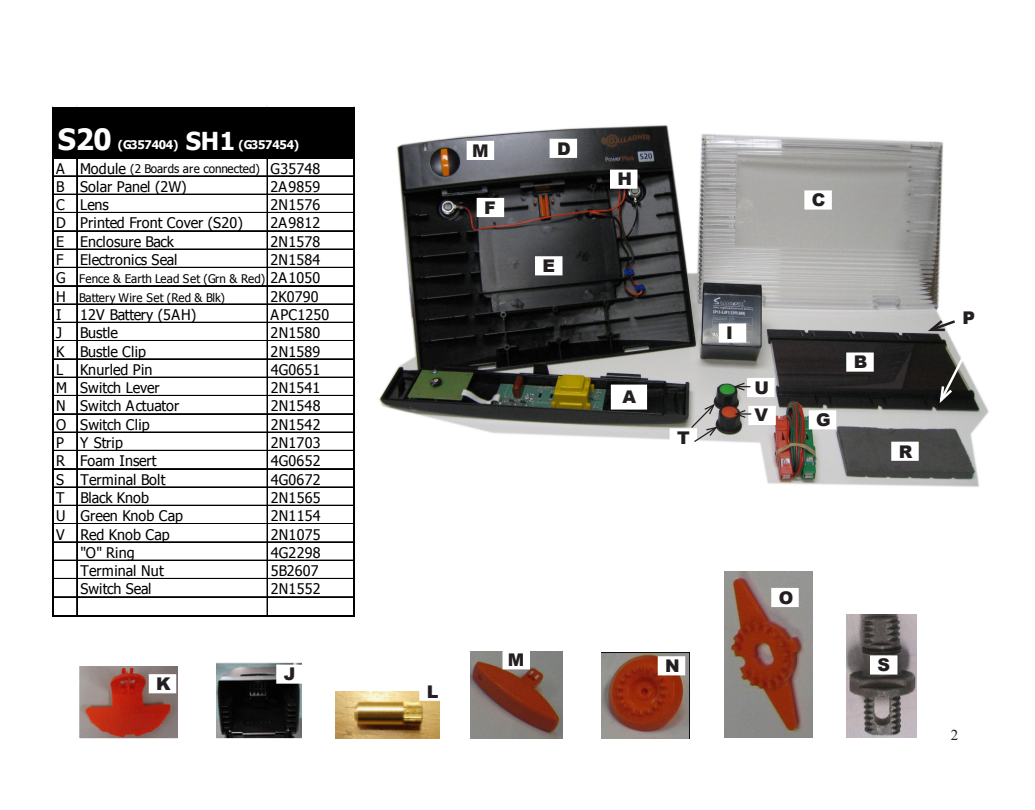
<style>
.page{position:relative;width:1035px;height:810px;background:#fff}
.page>*{position:absolute;margin:0;border:0;box-sizing:border-box;transform-origin:0 0}
.t1{font:700 29.25px "Tahoma";color:#fff}
.t2{font:900 17.5px "Arial";color:#231f20}
.t3{font:15px "Times New Roman";color:#231f20}
.t4{font:14.62px "Tahoma";letter-spacing:.015em;color:#000}
.t5{font:14.62px "Tahoma";letter-spacing:-.005em;color:#000}
.t6{font:14.62px "Tahoma";letter-spacing:-.01em;color:#000}
.t7{font:14.62px "Tahoma";letter-spacing:-.025em;color:#000}
.t8{font:11.88px/24.4px "Tahoma";letter-spacing:.01em;color:#000}
.s1{font-weight:700;color:#fff}
.s2{font-weight:700;font-size:24.75px;color:#fff}
.s3{font-size:14.62px}
</style>
<div class="page">
<img style="left:342px;top:106px;width:647px;height:399px">
<img style="left:80px;top:666px;width:98px;height:73px">
<img style="left:217px;top:663px;width:84px;height:76px">
<img style="left:335px;top:692px;width:105px;height:47px">
<img style="left:470px;top:651px;width:93px;height:88px">
<img style="left:602px;top:653px;width:88px;height:86px">
<img style="left:725px;top:571px;width:87px;height:167px">
<img style="left:847px;top:615px;width:70px;height:123px">
<div style="left:467px;top:141px;width:27px;height:19px;background:#fff"></div>
<div style="left:611px;top:385px;width:36px;height:25px;background:#fff;border:2px solid #fff"></div>
<div style="left:550px;top:139px;width:27px;height:19px;background:#fff;border:2px solid #fff"></div>
<div style="left:477px;top:198px;width:27px;height:19px;background:#fff"></div>
<div style="left:535px;top:256px;width:27px;height:19px;background:#fff;border:2px solid #fff"></div>
<div style="left:610px;top:170px;width:28px;height:19px;background:#fff;border:2px solid #fff"></div>
<div style="left:719px;top:323px;width:27px;height:20px;background:#fff;border:2px solid #fff"></div>
<div style="left:804px;top:190px;width:28px;height:20px;background:#fff;border:2px solid #fff"></div>
<div style="left:891px;top:442px;width:28px;height:19px;background:#fff;border:2px solid #fff"></div>
<div style="left:846px;top:352px;width:28px;height:20px;background:#fff;border:2px solid #fff"></div>
<div style="left:809px;top:410px;width:27px;height:19px;background:#fff;border:2px solid #fff"></div>
<div style="left:670px;top:428px;width:27px;height:20px;background:#fff;border:2px solid #fff"></div>
<div style="left:747px;top:378px;width:28px;height:19px;background:#fff"></div>
<div style="left:748px;top:406px;width:28px;height:19px;background:#fff"></div>
<div style="left:870px;top:655px;width:28px;height:20px;background:#fff;border:2px solid #fff"></div>
<div style="left:771px;top:588px;width:28px;height:19px;background:#fff;border:2px solid #fff"></div>
<div style="left:658px;top:656px;width:27px;height:19px;background:#fff;border:2px solid #fff"></div>
<div style="left:502px;top:650px;width:28px;height:19px;background:#fff"></div>
<div style="left:419px;top:682px;width:28px;height:19px;background:#fff;border:2px solid #fff"></div>
<div style="left:276px;top:664px;width:28px;height:20px;background:#fff;border:2px solid #fff"></div>
<div style="left:149px;top:674px;width:27px;height:19px;background:#fff;border:2px solid #fff"></div>
<svg style="left:690px;top:402px;width:29px;height:41px"></svg>
<svg style="left:732px;top:382px;width:18px;height:10px"></svg>
<svg style="left:732px;top:409px;width:19px;height:10px"></svg>
<div style="left:955px;top:308px;width:27px;height:20px;background:#fff"></div>
<svg style="left:924px;top:318px;width:55px;height:88px"></svg>
<div style="left:53px;top:108px;width:302px;height:49px;background:#000"></div>
<hr style="left:52px;top:107px;width:2px;height:510px;background:#000">
<hr style="left:76px;top:158px;width:1px;height:457px;background:#000">
<hr style="left:77px;top:158px;width:1px;height:457px;background:#000">
<hr style="left:267px;top:158px;width:1px;height:457px;background:#000">
<hr style="left:353px;top:109px;width:2px;height:508px;background:#000">
<hr style="left:54px;top:107px;width:301px;height:2px;background:#000">
<hr style="left:54px;top:156px;width:301px;height:2px;background:#000">
<hr style="left:54px;top:176px;width:299px;height:1px;background:#000">
<hr style="left:54px;top:194px;width:299px;height:1px;background:#000">
<hr style="left:54px;top:212px;width:299px;height:1px;background:#000">
<hr style="left:54px;top:230px;width:299px;height:1px;background:#000">
<hr style="left:54px;top:231px;width:299px;height:1px;background:#000">
<hr style="left:54px;top:249px;width:299px;height:1px;background:#000">
<hr style="left:54px;top:267px;width:299px;height:1px;background:#000">
<hr style="left:54px;top:285px;width:299px;height:1px;background:#000">
<hr style="left:54px;top:286px;width:299px;height:1px;background:#000">
<hr style="left:54px;top:304px;width:299px;height:1px;background:#000">
<hr style="left:54px;top:322px;width:299px;height:1px;background:#000">
<hr style="left:54px;top:340px;width:299px;height:1px;background:#000">
<hr style="left:54px;top:359px;width:299px;height:1px;background:#000">
<hr style="left:54px;top:377px;width:299px;height:1px;background:#000">
<hr style="left:54px;top:395px;width:299px;height:1px;background:#000">
<hr style="left:54px;top:413px;width:299px;height:1px;background:#000">
<hr style="left:54px;top:414px;width:299px;height:1px;background:#000">
<hr style="left:54px;top:432px;width:299px;height:1px;background:#000">
<hr style="left:54px;top:450px;width:299px;height:1px;background:#000">
<hr style="left:54px;top:468px;width:299px;height:1px;background:#000">
<hr style="left:54px;top:469px;width:299px;height:1px;background:#000">
<hr style="left:54px;top:487px;width:299px;height:1px;background:#000">
<hr style="left:54px;top:505px;width:299px;height:1px;background:#000">
<hr style="left:54px;top:523px;width:299px;height:1px;background:#000">
<hr style="left:54px;top:542px;width:299px;height:1px;background:#000">
<hr style="left:54px;top:560px;width:299px;height:1px;background:#000">
<hr style="left:54px;top:578px;width:299px;height:1px;background:#000">
<hr style="left:54px;top:596px;width:299px;height:1px;background:#000">
<hr style="left:54px;top:597px;width:299px;height:1px;background:#000">
<hr style="left:54px;top:615px;width:301px;height:2px;background:#000">
<p class="t1" style="left:58px;top:119px;width:55px">S20</p>
<p class="t8" style="left:56px;top:132px;width:266px;text-indent:62px"><span class="s1">(G357404)</span> <span class="s2">SH1</span> <span class="s1">(G357454)<br></span><span class="s3">A Module</span> (2 Boards are connected) <span class="s3">G35748</span></p>
<p class="t4" style="left:56px;top:177px;width:132px">B Solar Panel (2W)</p>
<p class="t4" style="left:271px;top:177px;width:51px">2A9859</p>
<p class="t4" style="left:56px;top:195px;width:54px">C Lens</p>
<p class="t4" style="left:271px;top:195px;width:51px">2N1576</p>
<p class="t4" style="left:56px;top:213px;width:188px">D Printed Front Cover (S20)</p>
<p class="t4" style="left:271px;top:213px;width:51px">2A9812</p>
<p class="t4" style="left:56px;top:232px;width:119px">E Enclosure Back</p>
<p class="t4" style="left:271px;top:232px;width:51px">2N1578</p>
<p class="t4" style="left:56px;top:250px;width:123px">F Electronics Seal</p>
<p class="t4" style="left:271px;top:250px;width:51px">2N1584</p>
<p class="t8" style="left:56px;top:269px;width:266px;line-height:18.2px"><span class="s3">G</span> Fence &amp; Earth Lead Set (Grn &amp; Red) <span class="s3">2A1050<br>H</span> Battery Wire Set (Red &amp; Blk)</p>
<p class="t4" style="left:271px;top:287px;width:49px">2K0790</p>
<p class="t4" style="left:56px;top:305px;width:7px">I</p>
<p class="t5" style="left:80px;top:305px;width:118px">12V Battery (5AH)</p>
<p class="t4" style="left:271px;top:305px;width:60px">APC1250</p>
<p class="t4" style="left:56px;top:323px;width:64px">J Bustle</p>
<p class="t4" style="left:271px;top:323px;width:51px">2N1580</p>
<p class="t4" style="left:56px;top:341px;width:92px">K Bustle Clip</p>
<p class="t4" style="left:271px;top:341px;width:51px">2N1589</p>
<p class="t4" style="left:56px;top:360px;width:98px">L Knurled Pin</p>
<p class="t4" style="left:271px;top:360px;width:51px">4G0651</p>
<p class="t4" style="left:56px;top:378px;width:105px">M Switch Lever</p>
<p class="t4" style="left:271px;top:378px;width:51px">2N1541</p>
<p class="t6" style="left:56px;top:396px;width:125px">N Switch Actuator</p>
<p class="t4" style="left:271px;top:396px;width:51px">2N1548</p>
<p class="t4" style="left:56px;top:415px;width:95px">O Switch Clip</p>
<p class="t4" style="left:271px;top:415px;width:51px">2N1542</p>
<p class="t4" style="left:56px;top:433px;width:68px">P Y Strip</p>
<p class="t4" style="left:271px;top:433px;width:51px">2N1703</p>
<p class="t5" style="left:56px;top:451px;width:102px">R Foam Insert</p>
<p class="t4" style="left:271px;top:451px;width:51px">4G0652</p>
<p class="t4" style="left:56px;top:470px;width:111px">S Terminal Bolt</p>
<p class="t4" style="left:271px;top:470px;width:51px">4G0672</p>
<p class="t7" style="left:56px;top:488px;width:94px">T Black Knob</p>
<p class="t4" style="left:271px;top:488px;width:51px">2N1565</p>
<p class="t4" style="left:56px;top:506px;width:128px">U Green Knob Cap</p>
<p class="t4" style="left:271px;top:506px;width:51px">2N1154</p>
<p class="t4" style="left:56px;top:524px;width:115px">V Red Knob Cap</p>
<p class="t4" style="left:271px;top:524px;width:51px">2N1075</p>
<p class="t4" style="left:80px;top:543px;width:56px">"O" Ring</p>
<p class="t4" style="left:271px;top:543px;width:51px">4G2298</p>
<p class="t4" style="left:80px;top:561px;width:85px">Terminal Nut</p>
<p class="t4" style="left:271px;top:561px;width:49px">5B2607</p>
<p class="t6" style="left:80px;top:579px;width:73px">Switch Seal</p>
<p class="t4" style="left:271px;top:579px;width:51px">2N1552</p>
<p class="t2" style="left:156px;top:671px;width:16px">K</p>
<p class="t2" style="left:284px;top:661px;width:13px">J</p>
<p class="t2" style="left:472px;top:138px;width:18px">M</p>
<p class="t2" style="left:484px;top:195px;width:13px">F</p>
<p class="t2" style="left:557px;top:136px;width:15px">D</p>
<p class="t2" style="left:542px;top:253px;width:14px">E</p>
<p class="t2" style="left:618px;top:166px;width:16px">H</p>
<p class="t2" style="left:812px;top:187px;width:15px">C</p>
<p class="t2" style="left:622px;top:384px;width:15px">A</p>
<p class="t2" style="left:677px;top:425px;width:14px">T</p>
<p class="t2" style="left:726px;top:320px;width:8px">I</p>
<p class="t2" style="left:755px;top:375px;width:16px">U</p>
<p class="t2" style="left:755px;top:402px;width:15px">V</p>
<p class="t2" style="left:816px;top:407px;width:16px">G</p>
<p class="t2" style="left:854px;top:349px;width:15px">B</p>
<p class="t2" style="left:899px;top:439px;width:15px">R</p>
<p class="t2" style="left:962px;top:305px;width:14px">P</p>
<p class="t2" style="left:427px;top:679px;width:13px">L</p>
<p class="t2" style="left:508px;top:647px;width:18px">M</p>
<p class="t2" style="left:665px;top:653px;width:16px">N</p>
<p class="t2" style="left:779px;top:585px;width:16px">O</p>
<p class="t2" style="left:878px;top:652px;width:14px">S</p>
<p class="t3" style="left:951px;top:724px;width:9px">2</p>
</div>
